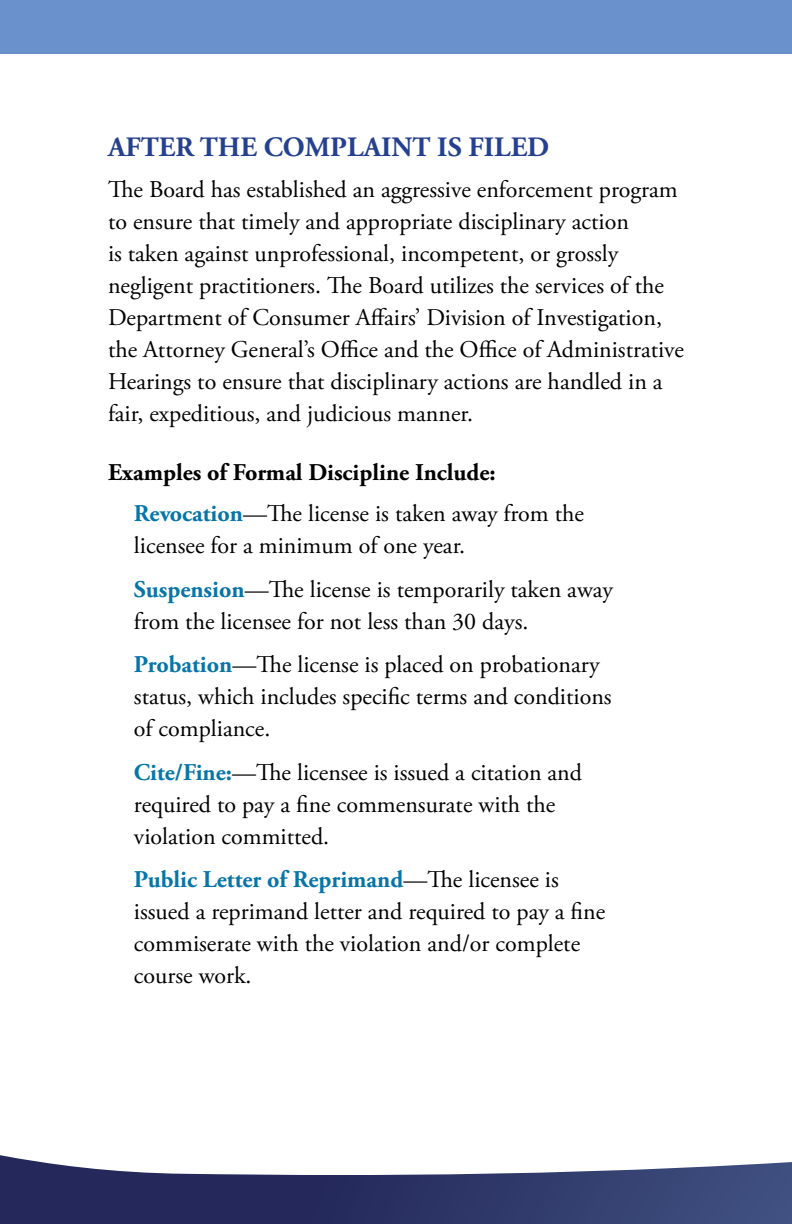
<style>
.page{position:relative;width:792px;height:1224px;background:#fff}
.page>*{position:absolute;margin:0;border:0;box-sizing:border-box;transform-origin:0 0}
.t1{font:700 28px "Adobe Garamond Pro";color:#25408f}
.t2{font:24px/32px "Adobe Garamond Pro";color:#000}
.t3{font:700 24px/41px "Adobe Garamond Pro";color:#000}
.s1{color:#0775a7}
.s2{font-weight:400}
.s3{font-weight:700;color:#0775a7}
</style>
<div class="page">
<div style="left:0;top:0;width:792px;height:53px;background:#6a91cb"></div>
<svg style="left:0;top:1155px;width:792px;height:69px"></svg>
<p class="t1" style="left:108px;top:131px;width:443px">AFTER THE COMPLAINT IS FILED</p>
<p class="t2" style="left:108px;top:175px;width:578px">The Board has established an aggressive enforcement program to ensure that timely and appropriate disciplinary action<br>is taken against unprofessional, incompetent, or grossly negligent practitioners. The Board utilizes the services of the Department of Consumer Affairs’ Division of Investigation, the Attorney General’s Office and the Office of Administrative Hearings to ensure that disciplinary actions are handled in a fair, expeditious, and judicious manner.</p>
<p class="t3" style="left:134px;top:453px;width:452px;text-indent:-26px">Examples of Formal Discipline Include:<br><span class="s1">Revocation</span><span class="s2">—The license is taken away from the</span></p>
<p class="t2" style="left:134px;top:525px;width:481px;line-height:43.6px">licensee for a minimum of one year.<br><span class="s3">Suspension</span>—The license is temporarily taken away</p>
<p class="t2" style="left:134px;top:600px;width:467px;line-height:43.6px">from the licensee for not less than 30 days.<br><span class="s3">Probation</span>—The license is placed on probationary</p>
<p class="t2" style="left:134px;top:681px;width:479px">status, which includes specific terms and conditions of compliance.</p>
<p class="t2" style="left:134px;top:757px;width:450px"><span class="s3">Cite/Fine:</span>—The licensee is issued a citation and required to pay a fine commensurate with the violation committed.</p>
<p class="t2" style="left:134px;top:864px;width:473px"><span class="s3">Public Letter of Reprimand</span>—The licensee is issued a reprimand letter and required to pay a fine commiserate with the violation and/or complete course work.</p>
</div>
